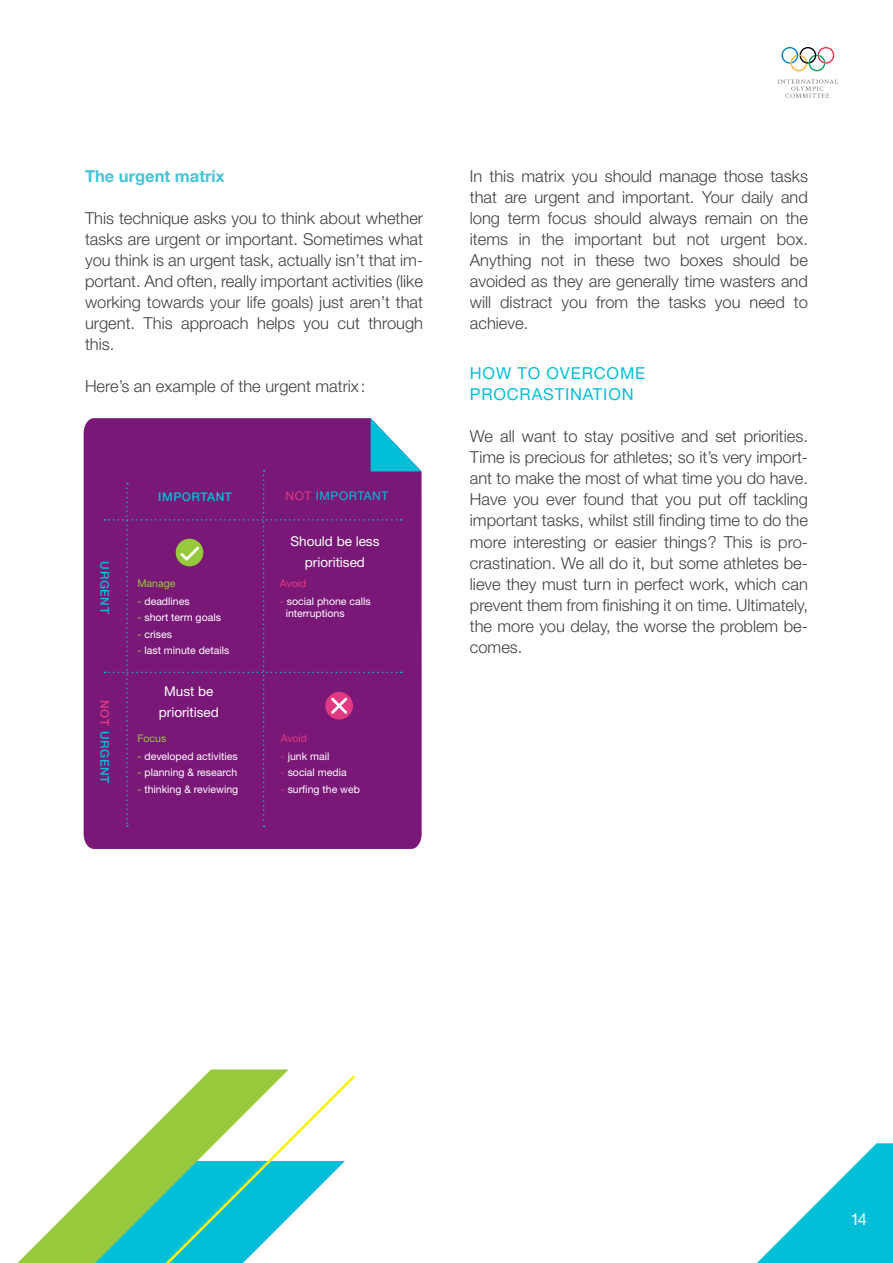
<style>
.page{position:relative;width:893px;height:1263px;background:#fff}
.page>*{position:absolute;margin:0;border:0;box-sizing:border-box;transform-origin:0 0}
.t1{font:300 16.5px/21px "Helvetica Neue LT Std";color:#414042;text-align:justify}
.t2{font:16.5px/21px "Helvetica Neue LT Std";letter-spacing:.05em;color:#03bed7}
.t3{font:700 16.5px "Helvetica Neue LT Std";color:#43c4da}
.t4{font:16.5px "Helvetica Neue LT Std";color:#fff}
.t5{font:13.5px/21px "Helvetica Neue LT Std";color:#fff;text-align:center}
.t6{font:500 12px "Helvetica Neue LT Std";letter-spacing:.05em;color:#03bed7}
.t7{font:12px "Helvetica Neue LT Std";letter-spacing:.05em;color:#03bed7}
.t8{font:10.5px/12px "Helvetica Neue LT Std";color:#fff}
.t9{font:10.5px "Helvetica Neue LT Std";color:#97c93d}
.t10{font:10.5px "Helvetica Neue LT Std";color:#e23983}
.s1{color:#e23983}
.s2{color:#97c93d}
</style>
<div class="page">
<svg style="left:757px;top:1143px;width:136px;height:120px"></svg>
<svg style="left:204px;top:1069px;width:85px;height:7px"></svg>
<svg style="left:17px;top:1076px;width:339px;height:187px"></svg>
<div style="left:84px;top:418px;width:338px;height:431px;background:#7a1878"></div>
<div style="left:105px;top:418px;width:317px;height:409px;background:#7a1878"></div>
<svg style="left:781px;top:47px;width:53px;height:24px"></svg>
<svg style="left:778px;top:80px;width:60px;height:18px"></svg>
<p class="t3" style="left:85px;top:166px;width:141px">The urgent matrix</p>
<p class="t1" style="left:85px;top:207px;width:340px">This technique asks you to think about whether tasks are urgent or important. Sometimes what you think is an urgent task, actually isn’t that im&shy;portant. And often, really important activities (like working towards your life goals) just aren’t that urgent. This approach helps you cut through this.</p>
<p class="t1" style="left:85px;top:375px;width:282px">Here’s an example of the urgent matrix :</p>
<p class="t6" style="left:112px;top:561px;width:54px;rotate:90deg">URGENT</p>
<p class="t6" style="left:112px;top:700px;width:85px;rotate:90deg"><span class="s1">NOT</span> URGENT</p>
<p class="t6" style="left:158px;top:490px;width:75px">IMPORTANT</p>
<p class="t9" style="left:137px;top:577px;width:39px">Manage</p>
<p class="t8" style="left:137px;top:595px;width:54px"><span class="s2">-</span> deadlines</p>
<p class="t8" style="left:137px;top:611px;width:85px"><span class="s2">-</span> short term goals</p>
<p class="t8" style="left:137px;top:628px;width:36px"><span class="s2">-</span> crises</p>
<p class="t8" style="left:137px;top:644px;width:94px"><span class="s2">-</span> last minute details</p>
<p class="t5" style="left:159px;top:680px;width:61px">Must be prioritised</p>
<p class="t9" style="left:137px;top:732px;width:30px">Focus</p>
<p class="t8" style="left:137px;top:750px;width:102px"><span class="s2">-</span> developed activities</p>
<p class="t8" style="left:137px;top:766px;width:101px"><span class="s2">-</span> planning &amp; research</p>
<p class="t8" style="left:137px;top:783px;width:102px"><span class="s2">-</span> thinking &amp; reviewing</p>
<p class="t7" style="left:285px;top:488px;width:104px"><span class="s1">NOT</span> IMPORTANT</p>
<p class="t5" style="left:290px;top:531px;width:91px">Should be less prioritised</p>
<p class="t10" style="left:280px;top:577px;width:28px">Avoid</p>
<p class="t8" style="left:286px;top:595px;width:86px;text-indent:-6px"><span class="s1">-</span> social phone calls interruptions</p>
<p class="t10" style="left:281px;top:731px;width:28px">Avoid</p>
<p class="t8" style="left:281px;top:750px;width:50px"><span class="s1">-</span> junk mail</p>
<p class="t8" style="left:281px;top:766px;width:67px"><span class="s1">-</span> social media</p>
<p class="t8" style="left:281px;top:783px;width:81px"><span class="s1">-</span> surfing the web</p>
<p class="t1" style="left:470px;top:165px;width:340px">In this matrix you should manage those tasks that are urgent and important. Your daily and long term focus should always remain on the items in the important but not urgent box.<br>Anything not in these two boxes should be avoided as they are generally time wasters and will distract you from the tasks you need to achieve.</p>
<p class="t2" style="left:470px;top:363px;width:177px">HOW TO OVERCOME<br>PROCRASTINATION</p>
<p class="t1" style="left:470px;top:426px;width:340px">We all want to stay positive and set priorities.<br>Time is precious for athletes; so it’s very import&shy;ant to make the most of what time you do have.<br>Have you ever found that you put off tackling important tasks, whilst still finding time to do the more interesting or easier things? This is pro&shy;crastination. We all do it, but some athletes be&shy;lieve they must turn in perfect work, which can prevent them from finishing it on time. Ultimately, the more you delay, the worse the problem be&shy;comes.</p>
<p class="t4" style="left:850px;top:1209px;width:18px">14</p>
</div>
